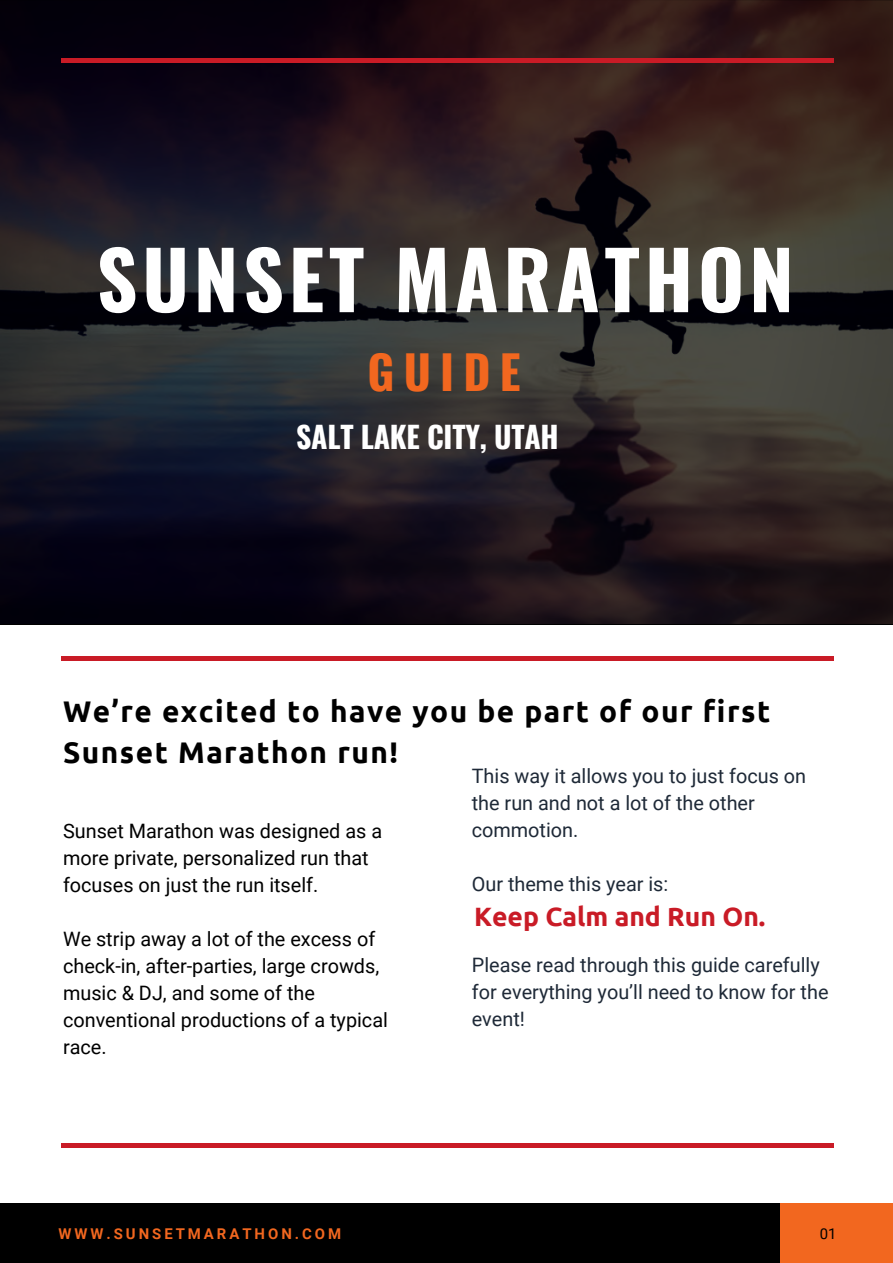
<style>
.page{position:relative;width:893px;height:1263px;background:#fff}
.page>*{position:absolute;margin:0;border:0;box-sizing:border-box;transform-origin:0 0}
.t1{font:700 79.5px "Oswald";letter-spacing:.06em;color:#fff}
.t2{font:700 46.35px "Oswald";letter-spacing:.2em;color:#f2671f}
.t3{font:700 29.85px/41.7px "Ubuntu";letter-spacing:.05em;color:#000}
.t4{font:700 29.85px "Oswald";letter-spacing:-.01em;color:#fff}
.t5{font:700 26.55px "Ubuntu";color:#c91b26}
.t6{font:19.8px/27px "Roboto";color:#000}
.t7{font:19.8px/27px "Roboto";color:#1e2937}
.t8{font:700 14.85px "Roboto";letter-spacing:.2em;color:#f2671f}
.t9{font:14.85px "Roboto";color:#000}
</style>
<div class="page">
<svg style="left:0;top:0;width:893px;height:624px;background:#251e22"></svg>
<div style="left:0;top:1204px;width:893px;height:59px;background:#000"></div>
<div style="left:780px;top:1204px;width:113px;height:59px;background:#f2671f"></div>
<hr style="left:61px;top:59px;width:773px;height:4px;background:#c91b26">
<div style="left:61px;top:656px;width:773px;height:5px;background:#c91b26"></div>
<hr style="left:61px;top:1143px;width:773px;height:4px;background:#c91b26">
<h1 class="t1" style="left:97px;top:217px;width:699px">SUNSET MARATHON</h1>
<h2 class="t2" style="left:367px;top:335px;width:155px">GUIDE</h2>
<h3 class="t4" style="left:296px;top:414px;width:264px">SALT LAKE CITY, UTAH</h3>
<h3 class="t3" style="left:63px;top:690px;width:709px">We’re excited to have you be part of our first<br>Sunset Marathon run!</h3>
<p class="t6" style="left:63px;top:817px;width:321px">Sunset Marathon was designed as a more private, personalized run that focuses on just the run itself.</p>
<p class="t6" style="left:63px;top:926px;width:326px">We strip away a lot of the excess of check-in, after-parties, large crowds, music &amp; DJ, and some of the conventional productions of a typical race.</p>
<p class="t8" style="left:59px;top:1225px;width:284px">WWW.SUNSETMARATHON.COM</p>
<p class="t7" style="left:472px;top:762px;width:336px">This way it allows you to just focus on the run and not a lot of the other commotion.</p>
<p class="t7" style="left:472px;top:870px;width:198px">Our theme this year is:</p>
<h3 class="t5" style="left:474px;top:901px;width:293px">Keep Calm and Run On.</h3>
<p class="t7" style="left:472px;top:951px;width:358px">Please read through this guide carefully for everything you’ll need to know for the event!</p>
<p class="t9" style="left:820px;top:1225px;width:18px">01</p>
</div>
